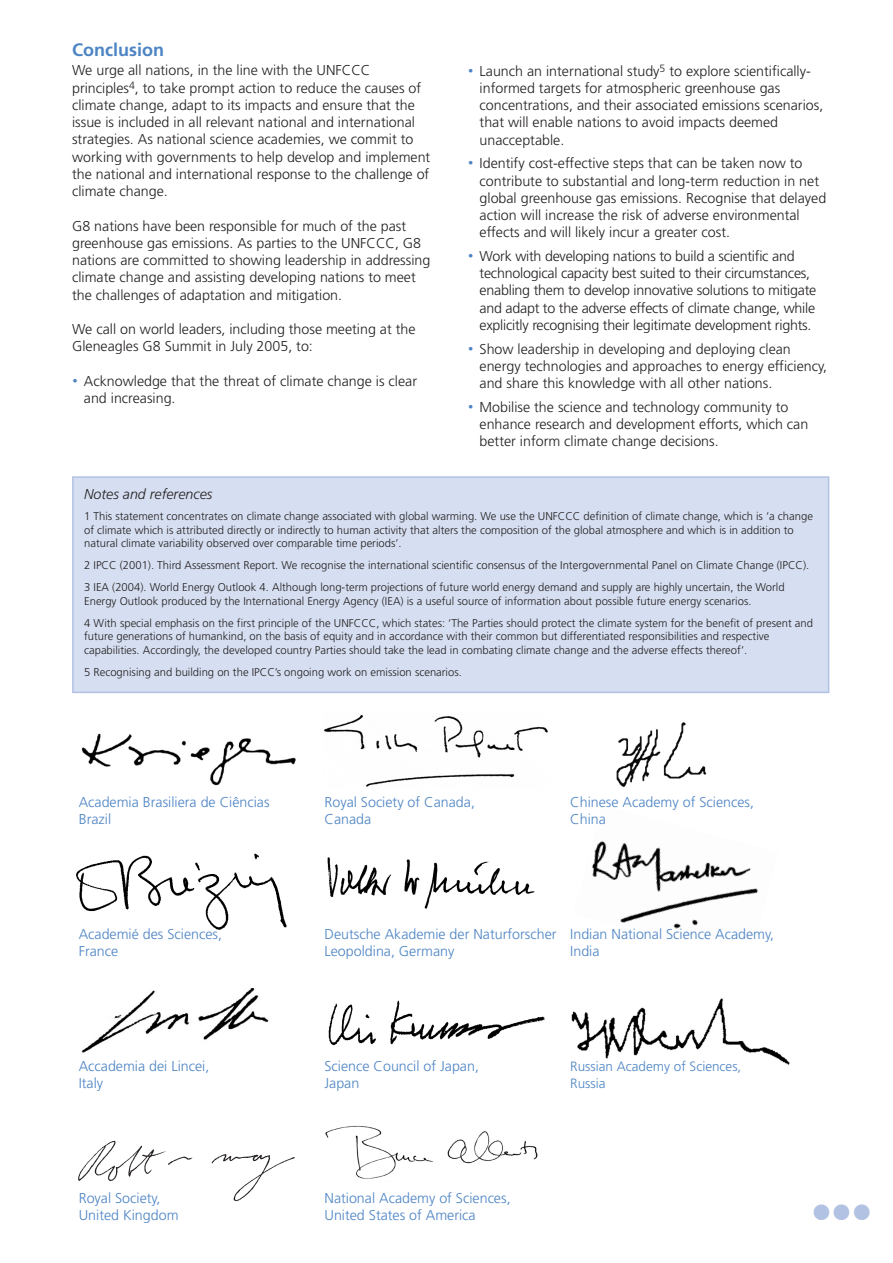
<style>
.page{position:relative;width:893px;height:1263px;background:#fff}
.page>*{position:absolute;margin:0;border:0;box-sizing:border-box;transform-origin:0 0}
.t1{font:700 18px "Frutiger";color:#4d84c4}
.t2{font:300 14.25px/17.2px "Frutiger";color:#231f20}
.t3{font:300 14.25px "Frutiger";color:#4d84c4}
.t4{font:italic 300 14.25px "Frutiger";color:#231f20}
.t5{font:300 13.5px "Frutiger";color:#4d84c4}
.t6{font:300 11.25px/13.5px "Frutiger";color:#231f20}
.s1{font-weight:900;font-size:19.5px;color:#4d84c4}
</style>
<div class="page">
<img style="left:571px;top:998px;width:219px;height:67px">
<img style="left:592px;top:841px;width:166px;height:88px">
<img style="left:76px;top:853px;width:211px;height:77px">
<img style="left:81px;top:733px;width:215px;height:53px">
<img style="left:616px;top:722px;width:91px;height:65px">
<img style="left:327px;top:857px;width:208px;height:52px">
<img style="left:81px;top:989px;width:188px;height:64px">
<img style="left:328px;top:1000px;width:217px;height:45px">
<img style="left:325px;top:1125px;width:213px;height:57px">
<img style="left:78px;top:1140px;width:217px;height:62px">
<img style="left:324px;top:715px;width:224px;height:72px">
<div style="left:73px;top:477px;width:755px;height:215px;background:#d6dff1"></div>
<div style="left:72px;top:476px;width:757px;height:217px;border:2px solid #b2c2e3"></div>
<p class="t1" style="left:72px;top:43px;width:93px">Conclusion</p>
<p class="t2" style="left:72px;top:63px;width:360px">We urge all nations, in the line with the UNFCCC principles<sup>4</sup>, to take prompt action to reduce the causes of climate change, adapt to its impacts and ensure that the issue is included in all relevant national and international strategies. As national science academies, we commit to working with governments to help develop and implement the national and international response to the challenge of climate change.</p>
<p class="t2" style="left:72px;top:218px;width:360px">G8 nations have been responsible for much of the past greenhouse gas emissions. As parties to the UNFCCC, G8 nations are committed to showing leadership in addressing climate change and assisting developing nations to meet the challenges of adaptation and mitigation.</p>
<p class="t2" style="left:72px;top:322px;width:345px">We call on world leaders, including those meeting at the<br>Gleneagles G8 Summit in July 2005, to:</p>
<p class="t2" style="left:84px;top:374px;width:334px;text-indent:-12px"><span class="s1">·</span> Acknowledge that the threat of climate change is clear and increasing.</p>
<p class="t2" style="left:479px;top:63px;width:345px;text-indent:-12px"><span class="s1">·</span> Launch an international study<sup>5</sup> to explore scientifically&shy;informed targets for atmospheric greenhouse gas concentrations, and their associated emissions scenarios, that will enable nations to avoid impacts deemed unacceptable.</p>
<p class="t2" style="left:479px;top:156px;width:348px;text-indent:-12px"><span class="s1">·</span> Identify cost-effective steps that can be taken now to contribute to substantial and long-term reduction in net global greenhouse gas emissions. Recognise that delayed action will increase the risk of adverse environmental effects and will likely incur a greater cost.</p>
<p class="t2" style="left:479px;top:248px;width:338px;text-indent:-12px"><span class="s1">·</span> Work with developing nations to build a scientific and technological capacity best suited to their circumstances, enabling them to develop innovative solutions to mitigate and adapt to the adverse effects of climate change, while explicitly recognising their legitimate development rights.</p>
<p class="t2" style="left:479px;top:341px;width:349px;text-indent:-12px"><span class="s1">·</span> Show leadership in developing and deploying clean energy technologies and approaches to energy efficiency, and share this knowledge with all other nations.</p>
<p class="t2" style="left:479px;top:399px;width:330px;text-indent:-12px"><span class="s1">·</span> Mobilise the science and technology community to enhance research and development efforts, which can better inform climate change decisions.</p>
<p class="t4" style="left:84px;top:488px;width:130px">Notes and references</p>
<p class="t6" style="left:84px;top:510px;width:730px">1 This statement concentrates on climate change associated with global warming. We use the UNFCCC definition of climate change, which is ‘a change of climate which is attributed directly or indirectly to human activity that alters the composition of the global atmosphere and which is in addition to natural climate variability observed over comparable time periods’.</p>
<p class="t6" style="left:84px;top:555px;width:726px;line-height:22px">2 IPCC (2001). Third Assessment Report. We recognise the international scientific consensus of the Intergovernmental Panel on Climate Change (IPCC).<br>3 IEA (2004). World Energy Outlook 4. Although long-term projections of future world energy demand and supply are highly uncertain, the World</p>
<p class="t6" style="left:84px;top:591px;width:730px;line-height:22px">Energy Outlook produced by the International Energy Agency (IEA) is a useful source of information about possible future energy scenarios.<br>4 With special emphasis on the first principle of the UNFCCC, which states: ‘The Parties should protect the climate system for the benefit of present and</p>
<p class="t6" style="left:84px;top:630px;width:686px">future generations of humankind, on the basis of equity and in accordance with their common but differentiated responsibilities and respective capabilities. Accordingly, the developed country Parties should take the lead in combating climate change and the adverse effects thereof’.</p>
<p class="t6" style="left:84px;top:666px;width:379px">5 Recognising and building on the IPCC’s ongoing work on emission scenarios.</p>
<p class="t3" style="left:79px;top:796px;width:192px">Academia Brasiliera de Ciências</p>
<p class="t3" style="left:324px;top:796px;width:152px">Royal Society of Canada,</p>
<p class="t3" style="left:570px;top:796px;width:185px">Chinese Academy of Sciences,</p>
<p class="t3" style="left:79px;top:814px;width:34px">Brazil</p>
<p class="t3" style="left:324px;top:814px;width:48px">Canada</p>
<p class="t3" style="left:570px;top:814px;width:37px">China</p>
<p class="t3" style="left:79px;top:928px;width:145px">Academié des Sciences,</p>
<p class="t3" style="left:324px;top:928px;width:451px">Deutsche Akademie der Naturforscher Indian National Science Academy,</p>
<p class="t3" style="left:79px;top:946px;width:41px">France</p>
<p class="t3" style="left:324px;top:946px;width:131px">Leopoldina, Germany</p>
<p class="t3" style="left:570px;top:946px;width:31px">India</p>
<p class="t3" style="left:79px;top:1060px;width:132px">Accademia dei Lincei,</p>
<p class="t3" style="left:324px;top:1060px;width:156px">Science Council of Japan,</p>
<p class="t5" style="left:570px;top:1061px;width:172px">Russian Academy of Sciences,</p>
<p class="t3" style="left:79px;top:1078px;width:26px">Italy</p>
<p class="t3" style="left:324px;top:1078px;width:36px">Japan</p>
<p class="t5" style="left:570px;top:1078px;width:37px">Russia</p>
<p class="t3" style="left:79px;top:1192px;width:83px">Royal Society,</p>
<p class="t3" style="left:324px;top:1192px;width:188px">National Academy of Sciences,</p>
<p class="t3" style="left:79px;top:1210px;width:101px">United Kingdom</p>
<p class="t3" style="left:324px;top:1210px;width:153px">United States of America</p>
</div>
